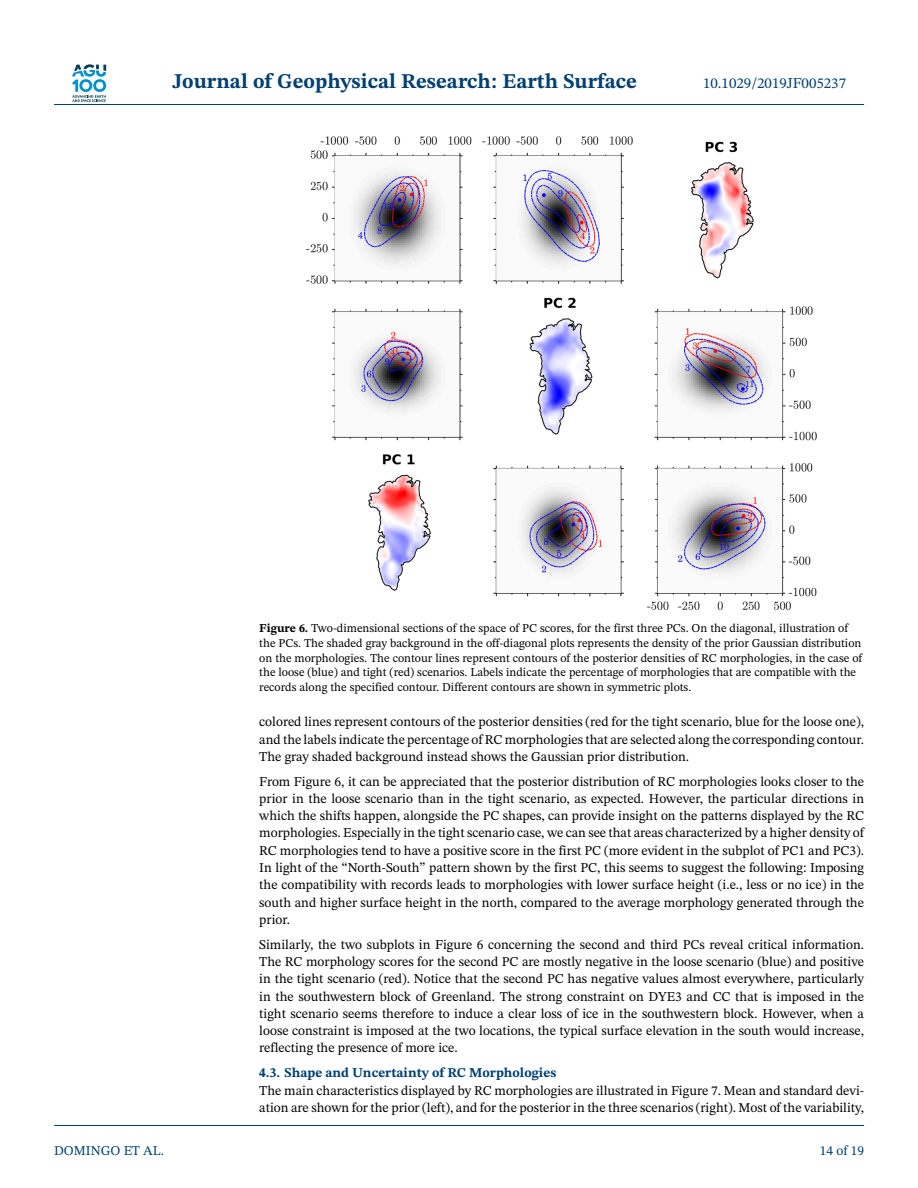
<style>
.page{position:relative;width:918px;height:1188px;background:#fff}
.page>*{position:absolute;margin:0;border:0;box-sizing:border-box;transform-origin:0 0}
.t1{font:700 21px "STIX Two Text";color:#004073}
.t2{font:15px "STIX Two Text";color:#004073}
.t3{font:13.5px/17.2px "STIX Two Text";color:#000;text-align:justify}
.t4{font:700 13.5px "STIX Two Text";color:#004073}
.t5{font:13.5px "STIX Two Text";color:#004073}
.t6{font:12px/15px "STIX Two Text";color:#000}
.s1{font-weight:700}
</style>
<div class="page">
<svg style="left:72px;top:64px;width:34px;height:38px"></svg>
<hr style="left:54px;top:104px;width:810px;height:1px;background:#004073">
<img style="left:306px;top:136px;width:511px;height:475px">
<hr style="left:54px;top:1125px;width:810px;height:1px;background:#004073">
<h1 class="t1" style="left:173px;top:73px;width:466px">Journal of Geophysical Research: Earth Surface</h1>
<p class="t2" style="left:703px;top:77px;width:145px">10.1029/2019JF005237</p>
<p class="t6" style="left:259px;top:621px;width:604px"><span class="s1">Figure 6.</span> Two-dimensional sections of the space of PC scores, for the first three PCs. On the diagonal, illustration of the PCs. The shaded gray background in the off-diagonal plots represents the density of the prior Gaussian distribution on the morphologies. The contour lines represent contours of the posterior densities of RC morphologies, in the case of the loose (blue) and tight (red) scenarios. Labels indicate the percentage of morphologies that are compatible with the records along the specified contour. Different contours are shown in symmetric plots.</p>
<p class="t3" style="left:259px;top:714px;width:606px">colored lines represent contours of the posterior densities (red for the tight scenario, blue for the loose one), and the labels indicate the percentage of RC morphologies that are selected along the corresponding contour.<br>The gray shaded background instead shows the Gaussian prior distribution.</p>
<p class="t3" style="left:259px;top:774px;width:606px">From Figure 6, it can be appreciated that the posterior distribution of RC morphologies looks closer to the prior in the loose scenario than in the tight scenario, as expected. However, the particular directions in which the shifts happen, alongside the PC shapes, can provide insight on the patterns displayed by the RC morphologies. Especially in the tight scenario case, we can see that areas characterized by a higher density of RC morphologies tend to have a positive score in the first PC (more evident in the subplot of PC1 and PC3).<br>In light of the “North-South” pattern shown by the first PC, this seems to suggest the following: Imposing the compatibility with records leads to morphologies with lower surface height (i.e., less or no ice) in the south and higher surface height in the north, compared to the average morphology generated through the prior.</p>
<p class="t3" style="left:259px;top:937px;width:606px">Similarly, the two subplots in Figure 6 concerning the second and third PCs reveal critical information.<br>The RC morphology scores for the second PC are mostly negative in the loose scenario (blue) and positive in the tight scenario (red). Notice that the second PC has negative values almost everywhere, particularly in the southwestern block of Greenland. The strong constraint on DYE3 and CC that is imposed in the tight scenario seems therefore to induce a clear loss of ice in the southwestern block. However, when a loose constraint is imposed at the two locations, the typical surface elevation in the south would increase, reflecting the presence of more ice.</p>
<p class="t4" style="left:259px;top:1067px;width:298px">4.3. Shape and Uncertainty of RC Morphologies</p>
<p class="t3" style="left:259px;top:1083px;width:606px">The main characteristics displayed by RC morphologies are illustrated in Figure 7. Mean and standard devi&shy;ation are shown for the prior (left), and for the posterior in the three scenarios (right). Most of the variability,</p>
<p class="t5" style="left:54px;top:1145px;width:112px">DOMINGO ET AL.</p>
<p class="t5" style="left:820px;top:1145px;width:46px">14 of 19</p>
</div>
